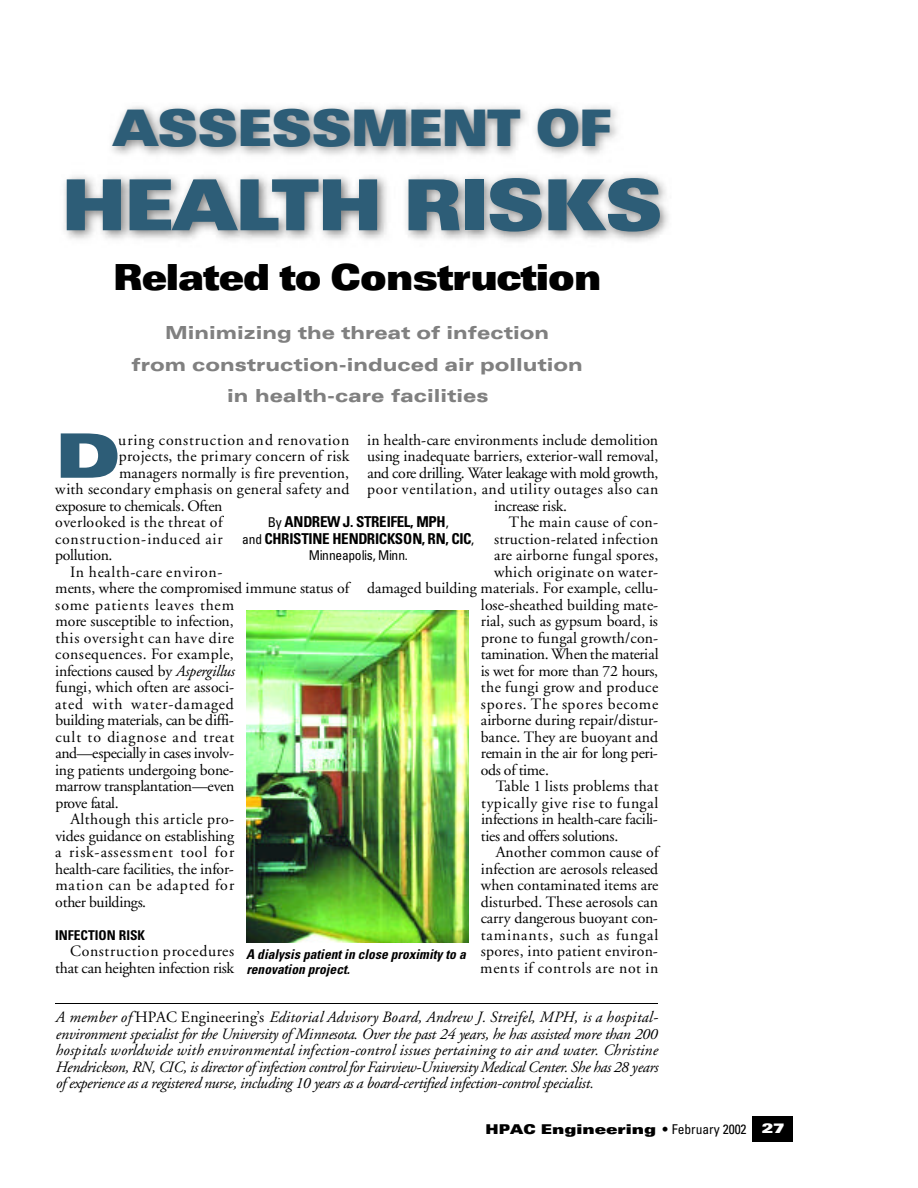
<style>
.page{position:relative;width:918px;height:1188px;background:#fff}
.page>*{position:absolute;margin:0;border:0;box-sizing:border-box;transform-origin:0 0}
.t1{font:900 expanded 70.5px "Univers";color:#2d5d77;scale:.85 1}
.t2{font:900 expanded 61.35px "Univers";color:#2d5d77}
.t3{font:900 expanded 50.4px "Univers";color:#2d5d77;scale:.83 1}
.t4{font:900 expanded 36px "Univers";letter-spacing:-.03em;color:#000;scale:.83 1}
.t5{font:900 expanded 18px/31.5px "Univers";color:#808080;text-align:center}
.t6{font:15.75px "Adobe Garamond";color:#000}
.t7{font:italic 15.75px/16.5px "Adobe Garamond";letter-spacing:-.025em;color:#000;text-align:justify}
.t8{font:15.75px/16.5px "Adobe Garamond";letter-spacing:-.025em;color:#000;text-align:right}
.t9{font:15.75px "Adobe Garamond";letter-spacing:.05em;color:#000}
.t10{font:15.75px "Adobe Garamond";letter-spacing:.025em;color:#000}
.t11{font:15.75px "Adobe Garamond";letter-spacing:.035em;color:#000}
.t12{font:15.75px "Adobe Garamond";letter-spacing:.02em;color:#000}
.t13{font:700 condensed 15px/16.5px "Univers";letter-spacing:-.025em;color:#000;text-align:center}
.t14{font:italic 700 condensed 13.5px/15px "Univers";color:#000}
.t15{font:900 expanded 13.5px "Univers";color:#000;scale:.9 1}
.t16{font:condensed 13.5px "Univers";letter-spacing:-.03em;color:#000}
.t17{font:700 condensed 13.5px "Univers";color:#000}
.s1{font-style:italic}
.s2{font-weight:400;font-size:13.5px}
.s3{font-style:normal}
.s4{font-weight:400;font-stretch:condensed}
.s5{color:#fff}
</style>
<div class="page">
<img style="left:64px;top:106px;width:605px;height:135px">
<div style="left:753px;top:1116px;width:40px;height:26px;background:#000"></div>
<hr style="left:55px;top:1004px;width:603px;height:1px;background:#000">
<img style="left:246px;top:610px;width:223px;height:332px">
<h3 class="t3" style="left:113px;top:110px;width:603px">A S S E S S M E N T O F</h3>
<h1 class="t1" style="left:61px;top:179px;width:710px">H E A LT H R I S K S</h1>
<h3 class="t4" style="left:113px;top:264px;width:590px">Related to Construction</h3>
<p class="t5" style="left:131px;top:318px;width:453px">Minimizing the threat of infection<br>from construction-induced air pollution in health-care facilities</p>
<h2 class="t2" style="left:55px;top:433px;width:67px">D</h2>
<p class="t9" style="left:118px;top:433px;width:233px">uring construction and re n ovation</p>
<p class="t6" style="left:367px;top:433px;width:293px">in health-care environments include demolition</p>
<p class="t6" style="left:367px;top:450px;width:293px">using inadequate barriers, exterior-wall re m ova l ,</p>
<p class="t8" style="left:367px;top:466px;width:293px">and core drilling. Water leakage with mold grow t h ,</p>
<p class="t11" style="left:367px;top:483px;width:293px">poor ventilation, and utility outages also can</p>
<p class="t8" style="left:494px;top:499px;width:74px">i n c rease risk.</p>
<p class="t10" style="left:509px;top:516px;width:151px">The main cause of con-</p>
<p class="t10" style="left:494px;top:532px;width:166px">s t ru c t i o n - related infection</p>
<p class="t12" style="left:494px;top:549px;width:166px">a re airborne fungal spore s ,</p>
<p class="t10" style="left:494px;top:565px;width:166px">which originate on water-</p>
<p class="t6" style="left:367px;top:582px;width:293px">damaged building materials. For example, cellu-</p>
<p class="t6" style="left:481px;top:598px;width:179px">lose-sheathed building mate-</p>
<p class="t6" style="left:481px;top:615px;width:179px">rial, such as gypsum board, is</p>
<p class="t10" style="left:481px;top:631px;width:179px">p rone to fungal grow t h / c o n-</p>
<p class="t8" style="left:481px;top:647px;width:179px">tamination. When the material</p>
<p class="t8" style="left:481px;top:664px;width:179px">is wet for more than 72 hours,</p>
<p class="t10" style="left:481px;top:681px;width:179px">the fungi grow and pro d u c e</p>
<p class="t9" style="left:481px;top:697px;width:179px">s p o res. The spores become</p>
<p class="t6" style="left:481px;top:714px;width:179px">airborne during re p a i r / d i s t u r-</p>
<p class="t6" style="left:481px;top:730px;width:179px">bance. They are buoyant and</p>
<p class="t8" style="left:481px;top:746px;width:179px">remain in the air for long peri-</p>
<p class="t8" style="left:481px;top:763px;width:70px">ods of time.</p>
<p class="t6" style="left:496px;top:780px;width:164px">Table 1 lists problems that</p>
<p class="t9" style="left:481px;top:796px;width:179px">typically give rise to fungal</p>
<p class="t8" style="left:481px;top:812px;width:178px">infections in health-care facili-</p>
<p class="t8" style="left:481px;top:829px;width:139px">ties and offers solutions.</p>
<p class="t6" style="left:496px;top:846px;width:164px">Another common cause of</p>
<p class="t6" style="left:481px;top:862px;width:179px">infection are aerosols re l e a s e d</p>
<p class="t6" style="left:481px;top:879px;width:179px">when contaminated items are</p>
<p class="t6" style="left:481px;top:895px;width:179px">disturbed. These aerosols can</p>
<p class="t6" style="left:481px;top:912px;width:179px">c a r ry dangerous buoyant con-</p>
<p class="t9" style="left:481px;top:928px;width:179px">taminants, such as fungal</p>
<p class="t10" style="left:481px;top:945px;width:179px">s p o res, into patient enviro n-</p>
<p class="t9" style="left:480px;top:961px;width:180px">ments if controls are not in</p>
<p class="t10" style="left:119px;top:450px;width:232px">p rojects, the primary concern of risk</p>
<p class="t6" style="left:119px;top:466px;width:232px">managers normally is fire pre ve n t i o n ,</p>
<p class="t10" style="left:55px;top:483px;width:296px">with secondary emphasis on general safety and</p>
<p class="t8" style="left:56px;top:499px;width:169px">e x p o s u re to chemicals. Of t e n</p>
<p class="t10" style="left:55px;top:516px;width:169px">overlooked is the threat of</p>
<p class="t9" style="left:55px;top:532px;width:169px">c o n s t ruction-induced air</p>
<p class="t6" style="left:55px;top:549px;width:59px">p o l l u t i o n .</p>
<p class="t9" style="left:70px;top:565px;width:154px">In health-care enviro n-</p>
<p class="t6" style="left:55px;top:582px;width:296px">ments, where the compromised immune status of</p>
<p class="t9" style="left:55px;top:598px;width:181px">some patients leaves them</p>
<p class="t6" style="left:55px;top:615px;width:180px">m o re susceptible to infection,</p>
<p class="t9" style="left:55px;top:631px;width:180px">this oversight can have dire</p>
<p class="t10" style="left:55px;top:648px;width:180px">consequences. For example,</p>
<p class="t8" style="left:55px;top:664px;width:181px">infections caused by <span class="s1">As p e r g i l l u s</span></p>
<p class="t6" style="left:55px;top:681px;width:180px">fungi, which often are associ-</p>
<p class="t9" style="left:55px;top:697px;width:180px">ated with water-damaged</p>
<p class="t8" style="left:55px;top:713px;width:180px">building materials, can be diffi-</p>
<p class="t9" style="left:55px;top:730px;width:180px">cult to diagnose and tre a t</p>
<p class="t8" style="left:55px;top:746px;width:180px">and—especially in cases invo l v-</p>
<p class="t6" style="left:55px;top:763px;width:180px">ing patients undergoing bone-</p>
<p class="t8" style="left:55px;top:779px;width:181px">m a r row transplantation—eve n</p>
<p class="t8" style="left:55px;top:796px;width:65px">p rove fatal.</p>
<p class="t10" style="left:70px;top:813px;width:165px">Although this article pro-</p>
<p class="t6" style="left:55px;top:829px;width:180px">vides guidance on establishing</p>
<p class="t9" style="left:55px;top:846px;width:181px">a risk-assessment tool for</p>
<p class="t6" style="left:55px;top:862px;width:180px">h e a l t h - c a re facilities, the infor-</p>
<p class="t9" style="left:55px;top:879px;width:180px">mation can be adapted for</p>
<p class="t8" style="left:55px;top:895px;width:92px">other buildings.</p>
<p class="t17" style="left:55px;top:930px;width:92px">INFECTION RISK</p>
<p class="t8" style="left:55px;top:944px;width:180px">C o n s t ruction pro c e d u re s that can heighten infection risk</p>
<p class="t13" style="left:242px;top:515px;width:233px"><span class="s2">B y</span> ANDREW J. STREIFEL, MPH<span class="s2">,<br>and</span> C H R I S T I N E HENDRICKSON, RN, CIC<span class="s2">,</span></p>
<p class="t16" style="left:309px;top:551px;width:100px">Minneapolis, Minn.</p>
<p class="t14" style="left:246px;top:948px;width:221px">A dialysis patient in close proximity to a renovation project.</p>
<p class="t7" style="left:55px;top:1010px;width:604px">A member of <span class="s3">H PAC En g i n e e r i n g’s</span> Editorial Ad v i s o ry Board, An d rew J. St reifel, MPH, is a hospital&shy;e n v i ronment specialist for the Un i versity of Minnesota. Over the past 24 years, he has assisted more than 200 hospitals worldwide with environmental infection-control issues pertaining to air and water. Christine Hendrickson, RN, CIC, is director of infection control for Fa i rv i e w - Un i versity Medical Ce n t e r. She has 28 ye a r s of experience as a re g i s t e red nurse, including 10 years as a board - c e rtified infection-control specialist.</p>
<p class="t15" style="left:486px;top:1124px;width:334px">HPAC Engineering • <span class="s4">February 2002</span> <span class="s5">27</span></p>
</div>
